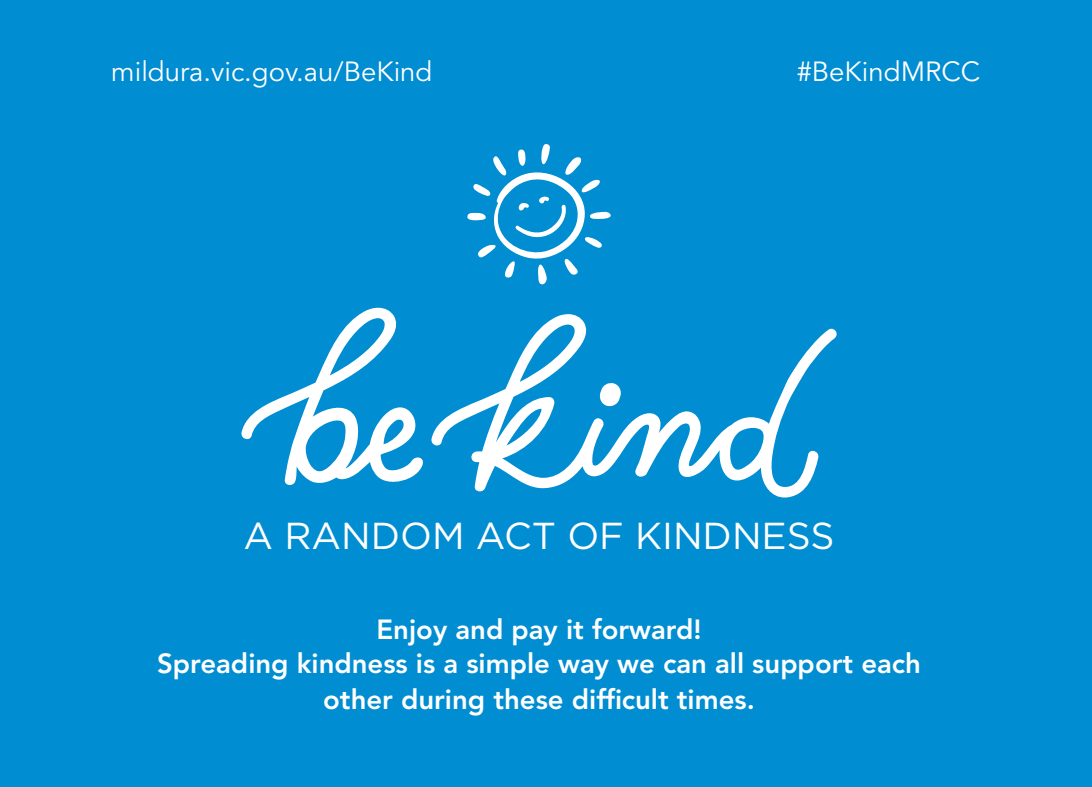
<style>
.page{position:relative;width:1092px;height:787px;background:#fff}
.page>*{position:absolute;margin:0;border:0;box-sizing:border-box;transform-origin:0 0}
.t1{font:37.5px "Gotham";color:#fff}
.t2{font:800 27.5px "Avenir LT Std";color:#fff}
.t3{font:27.5px "Avenir LT Std";color:#fff}
</style>
<div class="page">
<div style="left:0;top:0;width:1091px;height:787px;background:#008dd1"></div>
<svg style="left:431px;top:314px;width:405px;height:183px"></svg>
<svg style="left:241px;top:308px;width:182px;height:177px"></svg>
<svg style="left:467px;top:144px;width:144px;height:141px"></svg>
<p class="t3" style="left:111px;top:56px;width:322px">mildura.vic.gov.au/BeKind</p>
<p class="t3" style="left:796px;top:56px;width:185px">#BeKindMRCC</p>
<p class="t1" style="left:243px;top:512px;width:592px">A RANDOM ACT OF KINDNESS</p>
<p class="t2" style="left:376px;top:613px;width:326px">Enjoy and pay it forward!</p>
<p class="t2" style="left:157px;top:646px;width:765px">Spreading kindness is a simple way we can all support each</p>
<p class="t2" style="left:323px;top:682px;width:433px">other during these difficult times.</p>
</div>
